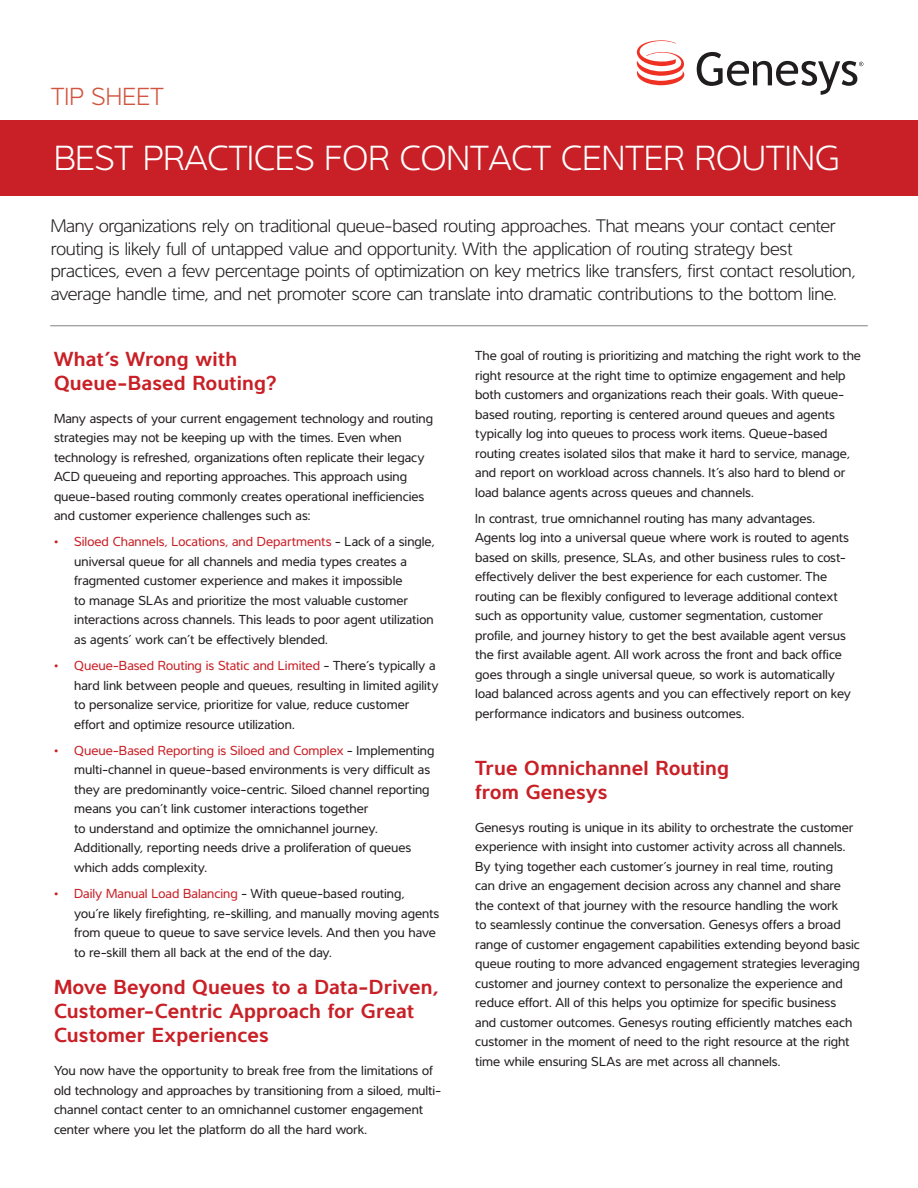
<style>
.page{position:relative;width:918px;height:1188px;background:#fff}
.page>*{position:absolute;margin:0;border:0;box-sizing:border-box;transform-origin:0 0}
.t1{font:300 36px "Interval";color:#fff}
.t2{font:300 25.5px "Interval";letter-spacing:.01em;color:#d1543f}
.t3{font:600 21px/24px "Interval";letter-spacing:.005em;color:#c82026}
.t4{font:300 18.75px/22.5px "Interval";letter-spacing:-.015em;color:#231f20}
.t5{font:13.5px/19.5px "Interval";color:#231f20}
.s1{color:#c82026}
</style>
<div class="page">
<svg style="left:636px;top:40px;width:227px;height:55px"></svg>
<div style="left:0;top:120px;width:918px;height:75px;background:#c82026"></div>
<hr style="left:50px;top:325px;width:818px;height:1px;background:#808083">
<h2 class="t2" style="left:51px;top:82px;width:114px">TIP SHEET</h2>
<h1 class="t1" style="left:54px;top:137px;width:787px">BEST PRACTICES FOR CONTACT CENTER ROUTING</h1>
<p class="t4" style="left:51px;top:214px;width:806px">Many organizations rely on traditional queue-based routing approaches. That means your contact center routing is likely full of untapped value and opportunity. With the application of routing strategy best practices, even a few percentage points of optimization on key metrics like transfers, first contact resolution, average handle time, and net promoter score can translate into dramatic contributions to the bottom line.</p>
<h3 class="t3" style="left:54px;top:346px;width:224px">What’s Wrong with<br>Queue-Based Routing?</h3>
<p class="t5" style="left:54px;top:408px;width:381px">Many aspects of your current engagement technology and routing strategies may not be keeping up with the times. Even when technology is refreshed, organizations often replicate their legacy ACD queueing and reporting approaches. This approach using queue-based routing commonly creates operational inefficiencies and customer experience challenges such as:</p>
<p class="t5" style="left:74px;top:532px;width:362px;text-indent:-20px"><span class="s1">• Siloed Channels, Locations, and Departments</span> - Lack of a single, universal queue for all channels and media types creates a fragmented customer experience and makes it impossible<br>to manage SLAs and prioritize the most valuable customer interactions across channels. This leads to poor agent utilization as agents’ work can’t be effectively blended.</p>
<p class="t5" style="left:74px;top:656px;width:366px;text-indent:-20px"><span class="s1">• Queue-Based Routing is Static and Limited</span> - There’s typically a hard link between people and queues, resulting in limited agility to personalize service, prioritize for value, reduce customer effort and optimize resource utilization.</p>
<p class="t5" style="left:74px;top:740px;width:362px;text-indent:-20px"><span class="s1">• Queue-Based Reporting is Siloed and Complex</span> - Implementing multi-channel in queue-based environments is very difficult as they are predominantly voice-centric. Siloed channel reporting means you can’t link customer interactions together<br>to understand and optimize the omnichannel journey.<br>Additionally, reporting needs drive a proliferation of queues which adds complexity.</p>
<p class="t5" style="left:74px;top:884px;width:367px;text-indent:-20px"><span class="s1">• Daily Manual Load Balancing</span> - With queue-based routing, you’re likely firefighting, re-skilling, and manually moving agents from queue to queue to save service levels. And then you have to re-skill them all back at the end of the day.</p>
<h3 class="t3" style="left:54px;top:974px;width:386px">Move Beyond Queues to a Data-Driven,<br>Customer-Centric Approach for Great<br>Customer Experiences</h3>
<p class="t5" style="left:54px;top:1061px;width:389px">You now have the opportunity to break free from the limitations of old technology and approaches by transitioning from a siloed, multi&shy;channel contact center to an omnichannel customer engagement center where you let the platform do all the hard work.</p>
<p class="t5" style="left:475px;top:346px;width:387px">The goal of routing is prioritizing and matching the right work to the right resource at the right time to optimize engagement and help both customers and organizations reach their goals. With queue&shy;based routing, reporting is centered around queues and agents typically log into queues to process work items. Queue-based routing creates isolated silos that make it hard to service, manage, and report on workload across channels. It’s also hard to blend or load balance agents across queues and channels.</p>
<p class="t5" style="left:475px;top:508px;width:377px">In contrast, true omnichannel routing has many advantages.<br>Agents log into a universal queue where work is routed to agents based on skills, presence, SLAs, and other business rules to cost&shy;effectively deliver the best experience for each customer. The routing can be flexibly configured to leverage additional context such as opportunity value, customer segmentation, customer profile, and journey history to get the best available agent versus the first available agent. All work across the front and back office goes through a single universal queue, so work is automatically load balanced across agents and you can effectively report on key performance indicators and business outcomes.</p>
<h3 class="t3" style="left:475px;top:755px;width:255px">True Omnichannel Routing from Genesys</h3>
<p class="t5" style="left:475px;top:817px;width:386px">Genesys routing is unique in its ability to orchestrate the customer experience with insight into customer activity across all channels.<br>By tying together each customer’s journey in real time, routing<br>can drive an engagement decision across any channel and share the context of that journey with the resource handling the work<br>to seamlessly continue the conversation. Genesys offers a broad range of customer engagement capabilities extending beyond basic queue routing to more advanced engagement strategies leveraging customer and journey context to personalize the experience and reduce effort. All of this helps you optimize for specific business and customer outcomes. Genesys routing efficiently matches each customer in the moment of need to the right resource at the right time while ensuring SLAs are met across all channels.</p>
</div>
